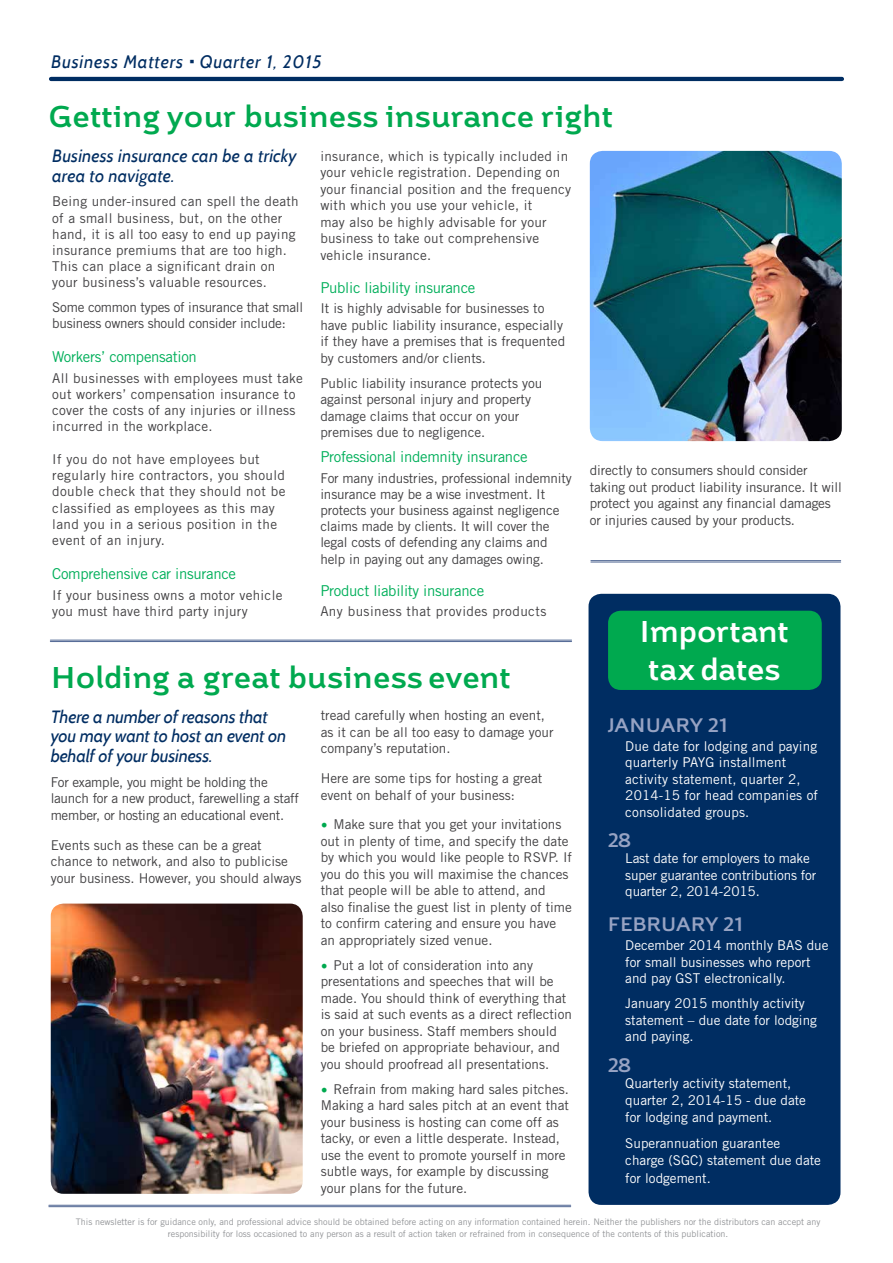
<style>
.page{position:relative;width:893px;height:1263px;background:#fff}
.page>*{position:absolute;margin:0;border:0;box-sizing:border-box;transform-origin:0 0}
.t1{font:700 30px "Brisko Sans";letter-spacing:.01em;color:#00a94f}
.t2{font:700 30px/37.5px "Brisko Sans";color:#fff}
.t3{font:700 19.5px "Brisko Sans";letter-spacing:.02em;color:#97a3c3}
.t4{font:italic 18px "Cabin";letter-spacing:.045em;color:#002d62}
.t5{font:italic 17.7px/19.5px "Cabin";letter-spacing:-.01em;color:#002d62}
.t6{font:italic 17.7px/19.5px "Cabin";letter-spacing:.01em;color:#002d62}
.t7{font:15px "Trade Gothic LT Std";letter-spacing:-.02em;color:#00af5a}
.t8{font:13.5px/16.5px "Trade Gothic LT Std";color:#414042}
.t9{font:13.5px/16.2px "Trade Gothic LT Std";letter-spacing:.02em;color:#414042}
.t10{font:13.5px/16.5px "Trade Gothic LT Std";color:#fff}
.t11{font:13.5px/16.2px "Trade Gothic LT Std";letter-spacing:.03em;color:#414042}
.t12{font:13.5px/16.5px "Trade Gothic LT Std";letter-spacing:-.02em;color:#414042}
.t13{font:9px/12px "Trade Gothic LT Std";color:#939598;text-align:center}
.s1{font-family:"Minion Pro";font-size:18px;color:#00a94f}
</style>
<div class="page">
<div style="left:588px;top:594px;width:252px;height:611px;background:#002d62;border-radius:13px"></div>
<div style="left:608px;top:611px;width:214px;height:79px;background:#00a94f;border-radius:13px"></div>
<hr style="left:51px;top:77px;width:791px;height:4px;background:#002d62">
<hr style="left:50px;top:641px;width:522px;height:1px;background:#506693">
<hr style="left:50px;top:640px;width:522px;height:1px;background:#506693">
<hr style="left:49px;top:1206px;width:522px;height:1px;background:#506693">
<hr style="left:49px;top:1205px;width:522px;height:1px;background:#506693">
<img style="left:51px;top:903px;width:252px;height:291px">
<img style="left:590px;top:151px;width:252px;height:290px">
<hr style="left:591px;top:562px;width:250px;height:1px;background:#506693">
<hr style="left:591px;top:560px;width:250px;height:1px;background:#506693">
<h3 class="t4" style="left:51px;top:51px;width:272px">Business Matters Quarter 1, 2015</h3>
<h1 class="t1" style="left:49px;top:97px;width:565px">Getting your business insurance right</h1>
<h3 class="t6" style="left:52px;top:146px;width:246px">Business insurance can be a tricky area to navigate.</h3>
<p class="t9" style="left:52px;top:193px;width:248px">Being under-insured can spell the death of a small business, but, on the other hand, it is all too easy to end up paying insurance premiums that are too high.<br>This can place a significant drain on your business’s valuable resources.</p>
<p class="t12" style="left:52px;top:299px;width:252px">Some common types of insurance that small business owners should consider include:</p>
<p class="t7" style="left:52px;top:348px;width:146px">Workers’ compensation</p>
<p class="t9" style="left:52px;top:370px;width:252px">All businesses with employees must take out workers’ compensation insurance to cover the costs of any injuries or illness incurred in the workplace.</p>
<p class="t11" style="left:52px;top:451px;width:235px">If you do not have employees but regularly hire contractors, you should double check that they should not be classified as employees as this may land you in a serious position in the event of an injury.</p>
<p class="t7" style="left:52px;top:565px;width:185px">Comprehensive car insurance</p>
<p class="t9" style="left:52px;top:586px;width:232px">If your business owns a motor vehicle you must have third party injury</p>
<p class="t9" style="left:320px;top:147px;width:252px">insurance, which is typically included in your vehicle registration. Depending on your financial position and the frequency with which you use your vehicle, it<br>may also be highly advisable for your business to take out comprehensive vehicle insurance.</p>
<p class="t7" style="left:320px;top:278px;width:157px">Public liability insurance</p>
<p class="t8" style="left:320px;top:300px;width:246px">It is highly advisable for businesses to have public liability insurance, especially if they have a premises that is frequented by customers and/or clients.</p>
<p class="t8" style="left:320px;top:375px;width:223px">Public liability insurance protects you against personal injury and property damage claims that occur on your premises due to negligence.</p>
<p class="t7" style="left:320px;top:448px;width:209px">Professional indemnity insurance</p>
<p class="t8" style="left:320px;top:469px;width:253px">For many industries, professional indemnity insurance may be a wise investment. It protects your business against negligence claims made by clients. It will cover the legal costs of defending any claims and help in paying out any damages owing.</p>
<p class="t7" style="left:320px;top:582px;width:165px">Product liability insurance</p>
<p class="t11" style="left:320px;top:603px;width:227px">Any business that provides products</p>
<h1 class="t1" style="left:52px;top:658px;width:460px">Holding a great business event</h1>
<h3 class="t5" style="left:51px;top:707px;width:237px">There a number of reasons that you may want to host an event on behalf of your business.</h3>
<p class="t12" style="left:51px;top:774px;width:250px">For example, you might be holding the launch for a new product, farewelling a staff member, or hosting an educational event.</p>
<p class="t8" style="left:51px;top:836px;width:252px">Events such as these can be a great chance to network, and also to publicise your business. However, you should always</p>
<p class="t8" style="left:321px;top:707px;width:234px">tread carefully when hosting an event, as it can be all too easy to damage your company’s reputation.</p>
<p class="t8" style="left:321px;top:770px;width:223px">Here are some tips for hosting a great event on behalf of your business:</p>
<p class="t8" style="left:321px;top:816px;width:253px"><span class="s1">•</span> Make sure that you get your invitations out in plenty of time, and specify the date by which you would like people to RSVP. If you do this you will maximise the chances that people will be able to attend, and also finalise the guest list in plenty of time to confirm catering and ensure you have an appropriately sized venue.</p>
<p class="t8" style="left:321px;top:956px;width:253px"><span class="s1">•</span> Put a lot of consideration into any presentations and speeches that will be made. You should think of everything that is said at such events as a direct reflection on your business. Staff members should be briefed on appropriate behaviour, and you should proofread all presentations.</p>
<p class="t8" style="left:321px;top:1080px;width:250px"><span class="s1">•</span> Refrain from making hard sales pitches.<br>Making a hard sales pitch at an event that your business is hosting can come off as tacky, or even a little desperate. Instead, use the event to promote yourself in more subtle ways, for example by discussing your plans for the future.</p>
<p class="t8" style="left:590px;top:462px;width:253px">directly to consumers should consider taking out product liability insurance. It will protect you against any financial damages or injuries caused by your products.</p>
<h1 class="t2" style="left:640px;top:612px;width:149px">Important tax dates</h1>
<h2 class="t3" style="left:608px;top:713px;width:121px">JANUARY 21</h2>
<p class="t10" style="left:625px;top:738px;width:194px">Due date for lodging and paying quarterly PAYG installment activity statement, quarter 2,<br>2014-15 for head companies of consolidated groups.</p>
<h2 class="t3" style="left:608px;top:827px;width:25px">28</h2>
<p class="t10" style="left:625px;top:850px;width:193px">Last date for employers to make super guarantee contributions for quarter 2, 2014-2015.</p>
<h2 class="t3" style="left:608px;top:911px;width:136px">FEBRUARY 21</h2>
<p class="t10" style="left:625px;top:937px;width:205px">December 2014 monthly BAS due for small businesses who report and pay GST electronically.</p>
<p class="t10" style="left:625px;top:995px;width:193px">January 2015 monthly activity statement – due date for lodging and paying.</p>
<h2 class="t3" style="left:608px;top:1053px;width:25px">28</h2>
<p class="t10" style="left:625px;top:1074px;width:182px;line-height:17.2px">Quarterly activity statement, quarter 2, 2014-15 - due date for lodging and payment.</p>
<p class="t10" style="left:625px;top:1134px;width:197px;line-height:17.2px">Superannuation guarantee charge (SGC) statement due date for lodgement.</p>
<p class="t13" style="left:76px;top:1215px;width:746px">This newsletter is for guidance only, and professional advice should be obtained before acting on any information contained herein. Neither the publishers nor the distributors can accept any responsibility for loss occasioned to any person as a result of action taken or refrained from in consequence of the contents of this publication.</p>
</div>
